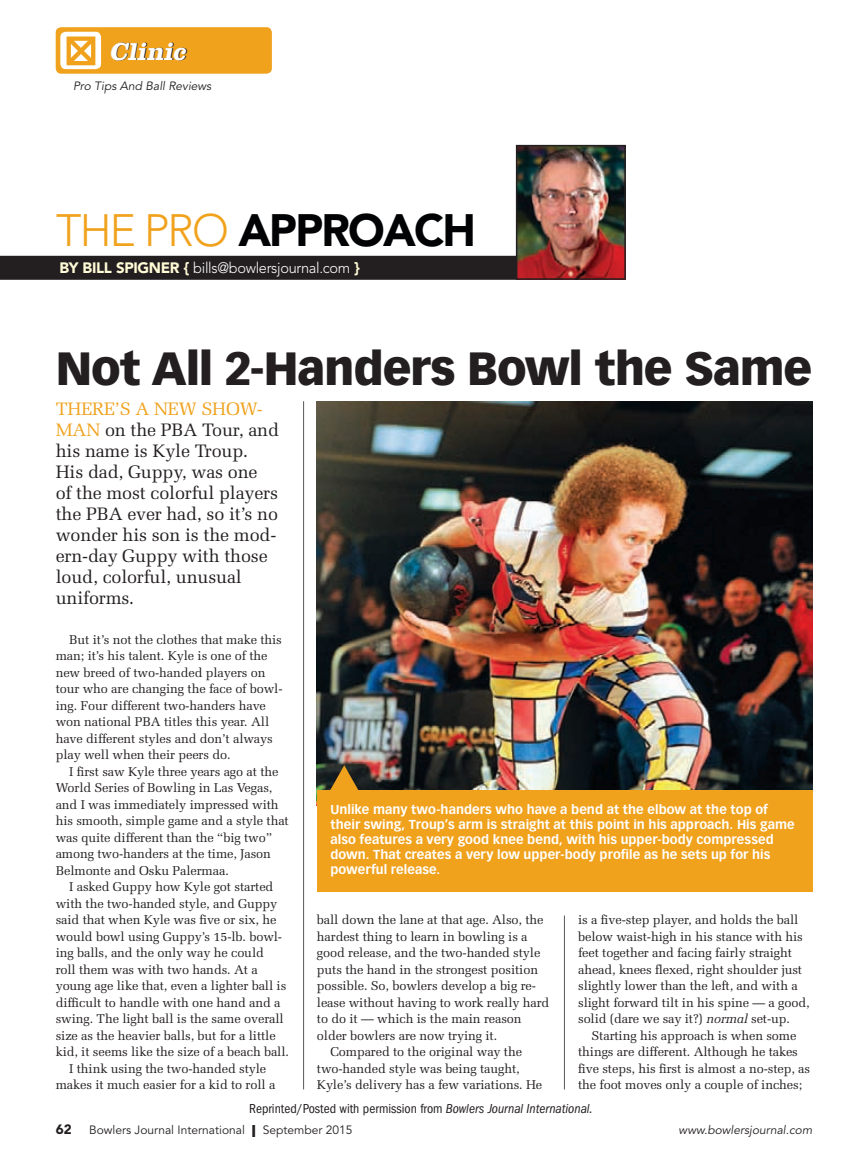
<style>
.page{position:relative;width:867px;height:1160px;background:#fff}
.page>*{position:absolute;margin:0;border:0;box-sizing:border-box;transform-origin:0 0}
.t1{font:900 45.75px "Vectora LH";letter-spacing:-.025em;color:#231f20}
.t2{font:900 45px "Avenir";letter-spacing:-.04em;color:#010203}
.t3{font:italic 700 25.5px "Clarendon";color:#fff}
.t4{font:18px/21px "Melior";letter-spacing:-.01em;color:#231f20}
.t5{font:300 15px "Avenir";letter-spacing:-.02em;color:#fff}
.t6{font:condensed 13.5px "Franklin Gothic";color:#231f20}
.t7{font:900 13.5px "Avenir";color:#231f20}
.t8{font:12.75px/16.5px "Melior";letter-spacing:-.01em;color:#231f20}
.t9{font:700 12.75px/15px "Vectora LH";letter-spacing:.005em;color:#fff}
.t10{font:italic 12px "Avenir";color:#231f20}
.t11{font:12px "Avenir";color:#231f20}
.s1{font-weight:300;color:#f0a21d}
.s2{font-weight:900;color:#fffbd6}
.s3{color:#f0a21d}
.s4{font-style:italic}
.s5{font-weight:900}
</style>
<div class="page">
<div style="left:56px;top:27px;width:216px;height:47px;background:#f0a21d;border-radius:5px"></div>
<div style="left:60px;top:32px;width:41px;height:37px;background:#fff;border-radius:5px"></div>
<svg style="left:63px;top:36px;width:36px;height:33px"></svg>
<div style="left:0;top:256px;width:573px;height:24px;background:#231f20"></div>
<img style="left:518px;top:148px;width:104px;height:129px">
<div style="left:515px;top:145px;width:110px;height:135px;border:2px solid #231f20"></div>
<img style="left:317px;top:401px;width:495px;height:389px">
<svg style="left:329px;top:765px;width:30px;height:25px"></svg>
<div style="left:317px;top:790px;width:495px;height:102px;background:#f0a21d"></div>
<hr style="left:303px;top:401px;width:1px;height:688px;background:#57585a">
<hr style="left:564px;top:916px;width:1px;height:173px;background:#57585a">
<h3 class="t3" style="left:109px;top:42px;width:82px">Clinic</h3>
<p class="t10" style="left:73px;top:81px;width:140px">Pro Tips And Ball Reviews</p>
<h2 class="t2" style="left:56px;top:212px;width:421px"><span class="s1">THE PRO</span> APPROACH</h2>
<p class="t5" style="left:59px;top:262px;width:302px"><span class="s2">BY BILL SPIGNER {</span> bills@bowlersjournal.com <span class="s2">}</span></p>
<h1 class="t1" style="left:56px;top:349px;width:758px">Not All 2-Handers Bowl the Same</h1>
<h3 class="t4" style="left:56px;top:400px;width:225px"><span class="s3">THERE’S A NEW SHOW-<br>MAN</span> on the PBA Tour, and his name is Kyle Troup.<br>His dad, Guppy, was one<br>of the most colorful players the PBA ever had, so it’s no wonder his son is the mod&shy;ern-day Guppy with those loud, colorful, unusual uniforms.</h3>
<p class="t8" style="left:56px;top:632px;width:228px;text-indent:14px">But it’s not the clothes that make this man; it’s his talent. Kyle is one of the new breed of two-handed players on tour who are changing the face of bowl&shy;ing. Four different two-handers have won national PBA titles this year. All have different styles and don’t always play well when their peers do.</p>
<p class="t8" style="left:56px;top:764px;width:235px;text-indent:14px">I first saw Kyle three years ago at the World Series of Bowling in Las Vegas, and I was immediately impressed with his smooth, simple game and a style that was quite different than the “big two” among two-handers at the time, Jason Belmonte and Osku Palermaa.</p>
<p class="t8" style="left:69px;top:880px;width:206px">I asked Guppy how Kyle got started</p>
<p class="t8" style="left:56px;top:896px;width:223px">with the two-handed style, and Guppy</p>
<p class="t8" style="left:56px;top:913px;width:222px">said that when Kyle was five or six, he</p>
<p class="t8" style="left:56px;top:929px;width:228px">would bowl using Guppy’s 15-lb. bowl-</p>
<p class="t8" style="left:56px;top:946px;width:210px">ing balls, and the only way he could</p>
<p class="t8" style="left:56px;top:962px;width:203px">roll them was with two hands. At a</p>
<p class="t8" style="left:56px;top:979px;width:232px">young age like that, even a lighter ball is</p>
<p class="t8" style="left:56px;top:995px;width:226px">difficult to handle with one hand and a</p>
<p class="t8" style="left:56px;top:1012px;width:229px">swing. The light ball is the same overall</p>
<p class="t8" style="left:56px;top:1028px;width:221px">size as the heavier balls, but for a little</p>
<p class="t8" style="left:56px;top:1045px;width:235px">kid, it seems like the size of a beach ball.</p>
<p class="t8" style="left:69px;top:1061px;width:198px">I think using the two-handed style</p>
<p class="t8" style="left:56px;top:1078px;width:221px">makes it much easier for a kid to roll a</p>
<p class="t9" style="left:330px;top:803px;width:465px">Unlike many two-handers who have a bend at the elbow at the top of their swing, Troup’s arm is straight at this point in his approach. His game also features a very good knee bend, with his upper-body compressed down. That creates a very low upper-body profile as he sets up for his powerful release.</p>
<p class="t8" style="left:317px;top:913px;width:228px">ball down the lane at that age. Also, the</p>
<p class="t8" style="left:317px;top:929px;width:212px">hardest thing to learn in bowling is a</p>
<p class="t8" style="left:317px;top:946px;width:225px">good release, and the two-handed style</p>
<p class="t8" style="left:317px;top:962px;width:223px">puts the hand in the strongest position</p>
<p class="t8" style="left:317px;top:979px;width:221px">possible. So, bowlers develop a big re-</p>
<p class="t8" style="left:317px;top:995px;width:234px">lease without having to work really hard</p>
<p class="t8" style="left:317px;top:1012px;width:206px">to do it — which is the main reason</p>
<p class="t8" style="left:317px;top:1028px;width:182px">older bowlers are now trying it.</p>
<p class="t8" style="left:330px;top:1045px;width:193px">Compared to the original way the</p>
<p class="t8" style="left:317px;top:1061px;width:204px">two-handed style was being taught,</p>
<p class="t8" style="left:317px;top:1078px;width:227px">Kyle’s delivery has a few variations. He</p>
<p class="t8" style="left:578px;top:913px;width:233px">is a five-step player, and holds the ball below waist-high in his stance with his feet together and facing fairly straight ahead, knees flexed, right shoulder just slightly lower than the left, and with a slight forward tilt in his spine — a good, solid (dare we say it?) <span class="s4">normal</span> set-up.</p>
<p class="t8" style="left:578px;top:1028px;width:233px;text-indent:14px">Starting his approach is when some things are different. Although he takes five steps, his first is almost a no-step, as the foot moves only a couple of inches;</p>
<p class="t6" style="left:249px;top:1104px;width:345px">Reprinted/Posted with permission from <span class="s4">Bowlers Journal International.</span></p>
<p class="t7" style="left:56px;top:1124px;width:17px">62</p>
<p class="t11" style="left:89px;top:1125px;width:265px">Bowlers Journal International <span class="s5">|</span> September 2015</p>
<p class="t10" style="left:678px;top:1125px;width:135px">www.bowlersjournal.com</p>
</div>
